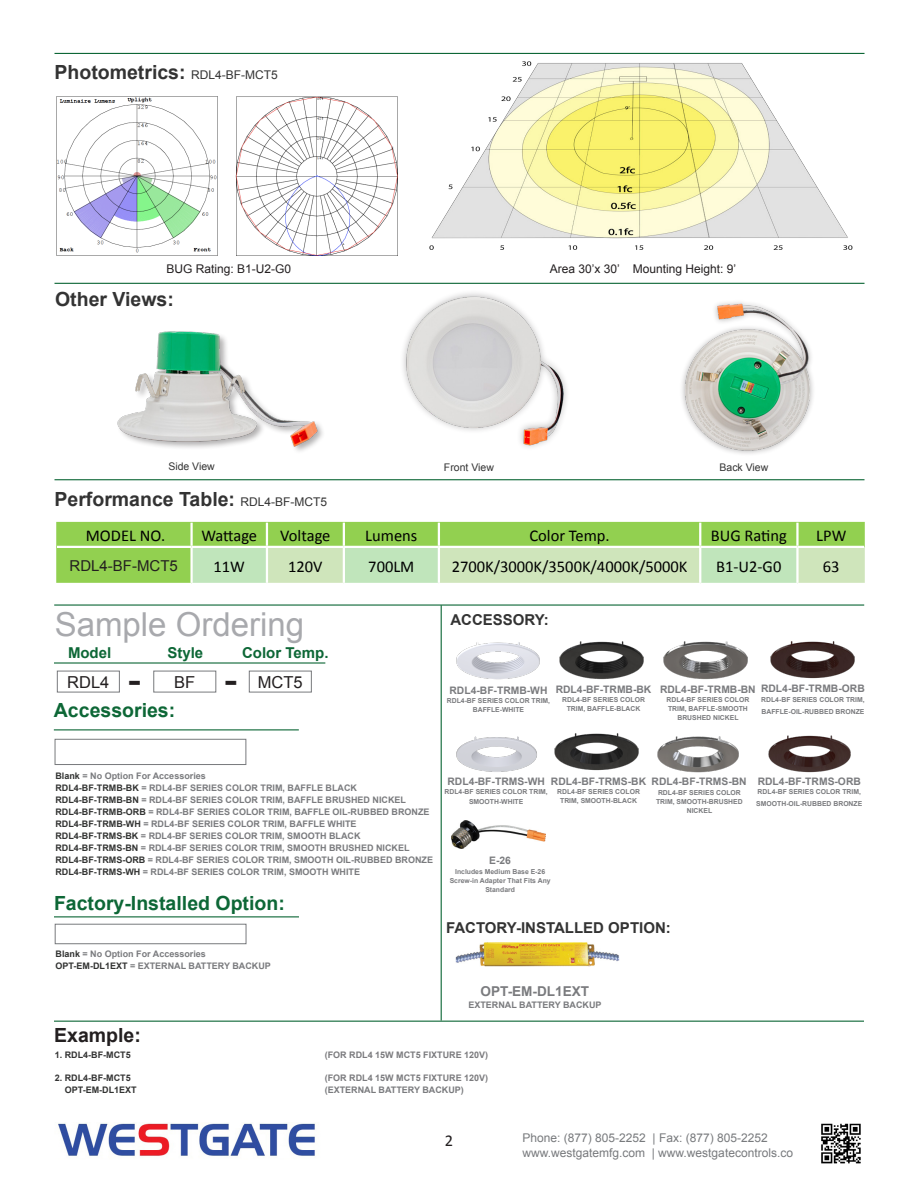
<style>
.page{position:relative;width:918px;height:1188px;background:#fff}
.page>*{position:absolute;margin:0;border:0;box-sizing:border-box;transform-origin:0 0}
.t1{font:33px "Arial";color:#a8a9ad}
.t2{font:700 28.5px "Verdana";color:#231f20}
.t3{font:700 19.5px "Arial";color:#333}
.t4{font:700 19.5px "Arial";color:#0d6736}
.t5{font:700 19.5px "Arial";color:#231f20}
.t6{font:16.5px "Calibri";color:#000}
.t7{font:16.5px "Arial";color:#231f20}
.t8{font:16.5px "Calibri";color:#231f20}
.t9{font:700 15px "Arial";color:#333}
.t10{font:700 15px "Arial";color:#0d6736}
.t11{font:15px "Arial";color:#231f20}
.t12{font:700 13.65px "Arial";color:#7a7b7e}
.t13{font:12px "Arial";color:#787a7d}
.t14{font:12px "Arial";color:#231f20}
.t15{font:10.5px "Arial";color:#333}
.t16{font:700 10.35px "Arial";color:#7a7b7e}
.t17{font:700 9px "Arial";color:#7a7b7e}
.t18{font:700 9px "Arial";color:#7b7b7e}
.t19{font:700 9px "Arial";color:#333}
.t20{font:700 9px "Arial";color:#323332}
.t21{font:700 6.9px/9.1px "Arial";color:#7a7b7e;text-align:center}
.s1{font-weight:400;font-size:12px}
.s2{color:#323332}
</style>
<div class="page">
<hr style="left:55px;top:479px;width:810px;height:1px;background:#0d6736">
<hr style="left:55px;top:53px;width:810px;height:1px;background:#0d6736">
<hr style="left:54px;top:604px;width:810px;height:2px;background:#0d6736">
<hr style="left:55px;top:283px;width:810px;height:1px;background:#0d6736">
<hr style="left:54px;top:1021px;width:810px;height:1px;background:#0d6736">
<img style="left:117px;top:331px;width:202px;height:119px">
<div style="left:679px;top:299px;width:137px;height:157px;background:#231f20;opacity:.35"></div>
<img style="left:686px;top:302px;width:124px;height:151px">
<div style="left:399px;top:289px;width:171px;height:162px;background:#231f20;opacity:.35"></div>
<img style="left:407px;top:295px;width:157px;height:152px">
<div style="left:57px;top:671px;width:63px;height:21px;border:1px solid #787a7d"></div>
<div style="left:249px;top:671px;width:63px;height:21px;border:1px solid #787a7d"></div>
<hr style="left:54px;top:662px;width:271px;height:2px;background:#0d6736">
<img style="left:236px;top:96px;width:162px;height:160px">
<img style="left:56px;top:96px;width:162px;height:160px">
<div style="left:56px;top:522px;width:809px;height:61px;background:#92d050"></div>
<svg style="left:193px;top:547px;width:672px;height:36px;background:#c9e5bb"></svg>
<hr style="left:190px;top:523px;width:3px;height:23px;background:#fff">
<hr style="left:266px;top:523px;width:2px;height:23px;background:#fff">
<hr style="left:343px;top:523px;width:2px;height:23px;background:#fff">
<hr style="left:438px;top:523px;width:2px;height:23px;background:#fff">
<hr style="left:699px;top:523px;width:2px;height:23px;background:#fff">
<hr style="left:796px;top:523px;width:3px;height:23px;background:#fff">
<hr style="left:190px;top:548px;width:3px;height:35px;background:#fff">
<hr style="left:266px;top:548px;width:2px;height:35px;background:#fff">
<hr style="left:343px;top:548px;width:2px;height:35px;background:#fff">
<hr style="left:438px;top:548px;width:2px;height:35px;background:#fff">
<hr style="left:699px;top:548px;width:2px;height:35px;background:#fff">
<hr style="left:796px;top:548px;width:3px;height:35px;background:#fff">
<hr style="left:57px;top:546px;width:135px;height:2px;background:#fff">
<hr style="left:192px;top:546px;width:75px;height:2px;background:#fff">
<hr style="left:267px;top:546px;width:77px;height:2px;background:#fff">
<hr style="left:344px;top:546px;width:95px;height:2px;background:#fff">
<hr style="left:439px;top:546px;width:261px;height:2px;background:#fff">
<hr style="left:700px;top:546px;width:97px;height:2px;background:#fff">
<hr style="left:797px;top:546px;width:67px;height:2px;background:#fff">
<div style="left:55px;top:924px;width:191px;height:20px;background:#fff;border:1px solid #787a7d"></div>
<hr style="left:54px;top:916px;width:245px;height:1px;background:#0d6736">
<div style="left:153px;top:671px;width:63px;height:21px;border:1px solid #787a7d"></div>
<img style="left:58px;top:1123px;width:257px;height:34px">
<img style="left:821px;top:1123px;width:40px;height:41px">
<img style="left:429px;top:61px;width:424px;height:189px">
<hr style="left:441px;top:605px;width:1px;height:416px;background:#0d6736">
<img style="left:456px;top:942px;width:164px;height:25px">
<div style="left:55px;top:739px;width:191px;height:26px;background:#fff;border:1px solid #787a7d"></div>
<hr style="left:54px;top:729px;width:245px;height:1px;background:#0d6736">
<img style="left:452px;top:821px;width:94px;height:28px">
<img style="left:559px;top:641px;width:85px;height:39px">
<img style="left:554px;top:733px;width:85px;height:38px">
<img style="left:663px;top:641px;width:85px;height:39px">
<img style="left:657px;top:736px;width:82px;height:37px">
<img style="left:770px;top:641px;width:85px;height:38px">
<img style="left:768px;top:735px;width:83px;height:38px">
<img style="left:456px;top:642px;width:84px;height:38px">
<img style="left:456px;top:736px;width:81px;height:36px">
<p class="t3" style="left:55px;top:60px;width:225px">Photometrics: <span class="s1">RDL4-BF-MCT5</span></p>
<p class="t14" style="left:167px;top:261px;width:126px">BUG Rating: B1-U2-G0</p>
<p class="t14" style="left:550px;top:261px;width:188px">Area 30’x 30’ Mounting Height: 9’</p>
<p class="t3" style="left:55px;top:286px;width:120px">Other Views:</p>
<p class="t15" style="left:168px;top:460px;width:48px">Side View</p>
<p class="t15" style="left:444px;top:460px;width:51px">Front View</p>
<p class="t3" style="left:55px;top:487px;width:274px">Performance Table: <span class="s1">RDL4-BF-MCT5</span></p>
<p class="t15" style="left:720px;top:460px;width:50px">Back View</p>
<p class="t6" style="left:86px;top:525px;width:81px">MODEL NO.</p>
<p class="t6" style="left:201px;top:525px;width:57px">Wattage</p>
<p class="t6" style="left:280px;top:525px;width:52px">Voltage</p>
<p class="t6" style="left:365px;top:525px;width:54px">Lumens</p>
<p class="t6" style="left:529px;top:525px;width:82px">Color Temp.</p>
<p class="t6" style="left:711px;top:525px;width:78px">BUG Rating</p>
<p class="t6" style="left:816px;top:525px;width:32px">LPW</p>
<p class="t11" style="left:70px;top:556px;width:110px">RDL4-BF-MCT5</p>
<p class="t6" style="left:214px;top:556px;width:33px">11W</p>
<p class="t6" style="left:288px;top:556px;width:36px">120V</p>
<p class="t6" style="left:368px;top:556px;width:48px">700LM</p>
<p class="t6" style="left:452px;top:556px;width:237px">2700K/3000K/3500K/4000K/5000K</p>
<p class="t6" style="left:716px;top:556px;width:67px">B1-U2-G0</p>
<p class="t6" style="left:823px;top:556px;width:18px">63</p>
<p class="t1" style="left:55px;top:603px;width:251px">Sample Ordering</p>
<p class="t2" style="left:128px;top:663px;width:15px">-</p>
<p class="t10" style="left:167px;top:643px;width:37px">Style</p>
<p class="t10" style="left:242px;top:643px;width:88px">Color Temp.</p>
<p class="t10" style="left:68px;top:643px;width:45px">Model</p>
<p class="t7" style="left:67px;top:671px;width:44px">RDL4</p>
<p class="t7" style="left:258px;top:671px;width:46px">MCT5</p>
<p class="t7" style="left:174px;top:671px;width:23px">BF</p>
<p class="t2" style="left:224px;top:663px;width:15px">-</p>
<p class="t4" style="left:54px;top:697px;width:123px">Accessories:</p>
<p class="t9" style="left:450px;top:610px;width:100px">ACCESSORY:</p>
<p class="t16" style="left:556px;top:683px;width:97px">RDL4-BF-TRMB-BK</p>
<p class="t21" style="left:562px;top:695px;width:84px">RDL4-BF SERIES COLOR<br>TRIM, BAFFLE-BLACK</p>
<p class="t16" style="left:450px;top:683px;width:99px">RDL4-BF-TRMB-WH</p>
<p class="t21" style="left:447px;top:696px;width:105px">RDL4-BF SERIES COLOR TRIM,<br>BAFFLE-WHITE</p>
<p class="t16" style="left:761px;top:682px;width:105px">RDL4-BF-TRMB-ORB</p>
<p class="t21" style="left:761px;top:693px;width:105px;line-height:12px;text-align:left">RDL4-BF SERIES COLOR TRIM,<br>BAFFLE-OIL-RUBBED BRONZE</p>
<p class="t16" style="left:660px;top:683px;width:97px">RDL4-BF-TRMB-BN</p>
<p class="t21" style="left:667px;top:695px;width:84px">RDL4-BF SERIES COLOR<br>TRIM, BAFFLE-SMOOTH<br>BRUSHED NICKEL</p>
<p class="t17" style="left:55px;top:770px;width:152px"><span class="s2">Blank</span> = No Option For Accessories</p>
<p class="t17" style="left:55px;top:782px;width:303px"><span class="s2">RDL4-BF-TRMB-BK</span> = RDL4-BF SERIES COLOR TRIM, BAFFLE BLACK</p>
<p class="t17" style="left:55px;top:794px;width:352px"><span class="s2">RDL4-BF-TRMB-BN</span> = RDL4-BF SERIES COLOR TRIM, BAFFLE BRUSHED NICKEL</p>
<p class="t17" style="left:55px;top:806px;width:376px"><span class="s2">RDL4-BF-TRMB-ORB</span> = RDL4-BF SERIES COLOR TRIM, BAFFLE OIL-RUBBED BRONZE</p>
<p class="t17" style="left:55px;top:818px;width:303px"><span class="s2">RDL4-BF-TRMB-WH</span> = RDL4-BF SERIES COLOR TRIM, BAFFLE WHITE</p>
<p class="t17" style="left:55px;top:830px;width:307px"><span class="s2">RDL4-BF-TRMS-BK</span> = RDL4-BF SERIES COLOR TRIM, SMOOTH BLACK</p>
<p class="t17" style="left:55px;top:842px;width:356px"><span class="s2">RDL4-BF-TRMS-BN</span> = RDL4-BF SERIES COLOR TRIM, SMOOTH BRUSHED NICKEL</p>
<p class="t17" style="left:55px;top:854px;width:379px"><span class="s2">RDL4-BF-TRMS-ORB</span> = RDL4-BF SERIES COLOR TRIM, SMOOTH OIL-RUBBED BRONZE</p>
<p class="t17" style="left:55px;top:866px;width:306px"><span class="s2">RDL4-BF-TRMS-WH</span> = RDL4-BF SERIES COLOR TRIM, SMOOTH WHITE</p>
<p class="t4" style="left:54px;top:890px;width:232px">Factory-Installed Option:</p>
<p class="t17" style="left:56px;top:948px;width:152px"><span class="s2">Blank</span> = No Option For Accessories</p>
<p class="t17" style="left:56px;top:960px;width:217px"><span class="s2">OPT-EM-DL1EXT</span> = EXTERNAL BATTERY BACKUP</p>
<p class="t16" style="left:551px;top:774px;width:97px">RDL4-BF-TRMS-BK</p>
<p class="t21" style="left:557px;top:787px;width:84px">RDL4-BF SERIES COLOR<br>TRIM, SMOOTH-BLACK</p>
<p class="t16" style="left:652px;top:775px;width:97px">RDL4-BF-TRMS-BN</p>
<p class="t21" style="left:656px;top:788px;width:88px">RDL4-BF SERIES COLOR<br>TRIM, SMOOTH-BRUSHED<br>NICKEL</p>
<p class="t16" style="left:447px;top:775px;width:99px">RDL4-BF-TRMS-WH</p>
<p class="t21" style="left:445px;top:788px;width:105px">RDL4-BF SERIES COLOR TRIM,<br>SMOOTH-WHITE</p>
<p class="t16" style="left:758px;top:775px;width:105px">RDL4-BF-TRMS-ORB</p>
<p class="t21" style="left:756px;top:786px;width:108px;line-height:12px;text-align:left">RDL4-BF SERIES COLOR TRIM,<br>SMOOTH-OIL-RUBBED BRONZE</p>
<p class="t16" style="left:489px;top:854px;width:23px">E-26</p>
<p class="t21" style="left:450px;top:867px;width:102px">Includes Medium Base E-26<br>Screw-in Adapter That Fits Any<br>Standard</p>
<p class="t9" style="left:446px;top:918px;width:226px">FACTORY-INSTALLED OPTION:</p>
<p class="t12" style="left:481px;top:982px;width:110px">OPT-EM-DL1EXT</p>
<p class="t17" style="left:468px;top:998px;width:135px">EXTERNAL BATTERY BACKUP</p>
<p class="t5" style="left:54px;top:1022px;width:88px">Example:</p>
<p class="t19" style="left:55px;top:1049px;width:77px">1. RDL4-BF-MCT5</p>
<p class="t18" style="left:325px;top:1049px;width:165px">(FOR RDL4 15W MCT5 FIXTURE 120V)</p>
<p class="t19" style="left:55px;top:1072px;width:77px">2. RDL4-BF-MCT5</p>
<p class="t18" style="left:325px;top:1072px;width:165px">(FOR RDL4 15W MCT5 FIXTURE 120V)</p>
<p class="t20" style="left:65px;top:1084px;width:74px">OPT-EM-DL1EXT</p>
<p class="t17" style="left:325px;top:1084px;width:141px">(EXTERNAL BATTERY BACKUP)</p>
<p class="t8" style="left:445px;top:1130px;width:10px">2</p>
<p class="t13" style="left:522px;top:1130px;width:247px">Phone: (877) 805-2252 | Fax: (877) 805-2252</p>
<p class="t13" style="left:522px;top:1145px;width:272px">www.westgatemfg.com | www.westgatecontrols.co</p>
</div>
